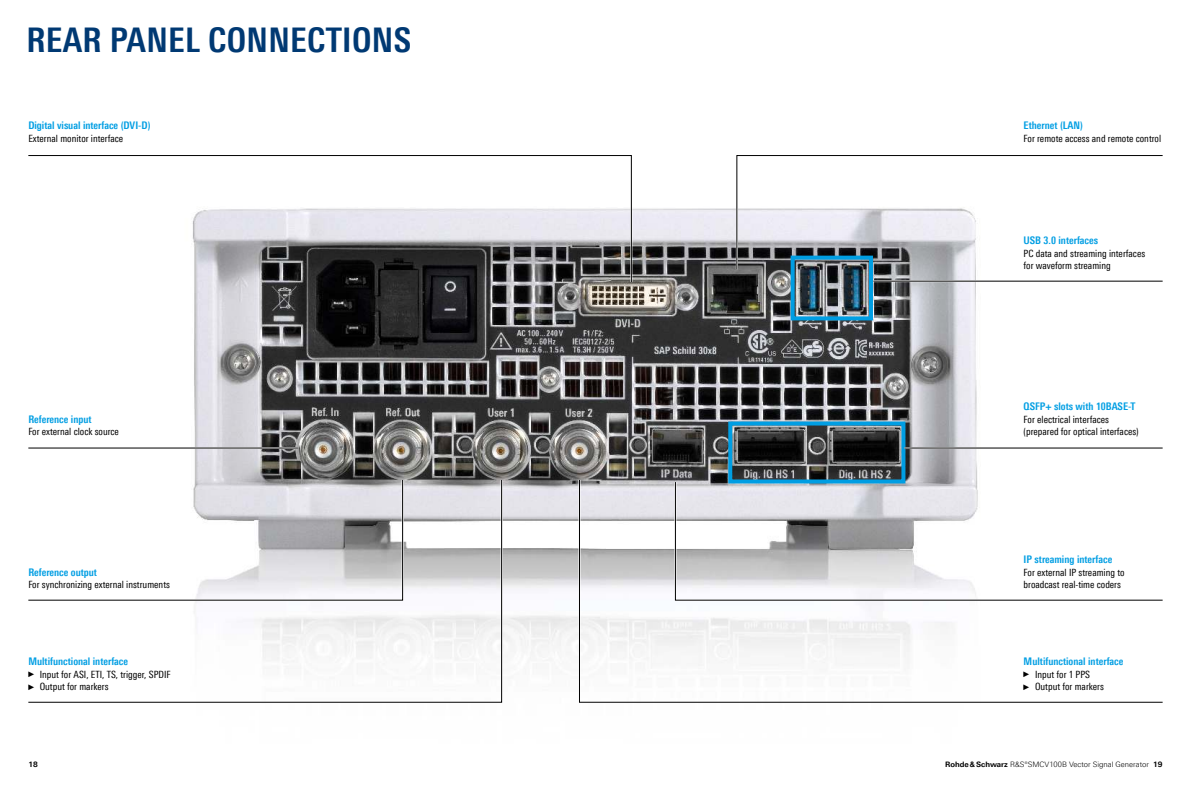
<style>
.page{position:relative;width:1191px;height:794px;background:#fff}
.page>*{position:absolute;margin:0;border:0;box-sizing:border-box;transform-origin:0 0}
.t1{font:700 34px "Linotype Univers 620 Cn";letter-spacing:.01em;color:#003973}
.t2{font:700 10.5px "Linotype Univers 620 Cn";color:#009ee3}
.t3{font:10px/12.8px "Linotype Univers 420 Cn";color:#000}
.t4{font:300 7.5px "Linotype Univers 330";color:#000}
.t5{font:700 7.5px "Linotype Univers 630";color:#000}
.s1{font-family:"Arial Narrow";font-size:8px}
.s2{font-family:"Linotype Univers 630";font-weight:700}
</style>
<div class="page">
<img style="left:194px;top:208px;width:783px;height:453px">
<svg style="left:736px;top:155px;width:427px;height:115px"></svg>
<svg style="left:28px;top:155px;width:604px;height:128px"></svg>
<svg style="left:578px;top:479px;width:585px;height:224px"></svg>
<hr style="left:28px;top:447px;width:271px;height:2px;background:#fff">
<hr style="left:28px;top:447px;width:271px;height:1px;background:#000">
<div style="left:790px;top:256px;width:83px;height:64px;border:4px solid #009ee3"></div>
<div style="left:728px;top:421px;width:177px;height:62px;border:4px solid #009ee3"></div>
<svg style="left:28px;top:479px;width:474px;height:224px"></svg>
<hr style="left:873px;top:280px;width:289px;height:2px;background:#fff">
<hr style="left:873px;top:281px;width:289px;height:1px;background:#000">
<hr style="left:904px;top:447px;width:258px;height:2px;background:#fff">
<hr style="left:904px;top:447px;width:258px;height:1px;background:#000">
<h1 class="t1" style="left:26px;top:27px;width:386px">REAR PANEL CONNECTIONS</h1>
<p class="t2" style="left:28px;top:121px;width:124px">Digital visual interface (DVI-D)</p>
<p class="t3" style="left:28px;top:133px;width:96px">External monitor interface</p>
<p class="t2" style="left:28px;top:415px;width:65px">Reference input</p>
<p class="t3" style="left:28px;top:426px;width:92px">For external clock source</p>
<p class="t2" style="left:28px;top:568px;width:70px">Reference output</p>
<p class="t3" style="left:28px;top:579px;width:143px">For synchronizing external instruments</p>
<p class="t2" style="left:28px;top:657px;width:101px">Multifunctional interface</p>
<p class="t3" style="left:28px;top:668px;width:144px"><span class="s1">►</span> Input for ASI, ETI, TS, trigger, SPDIF <span class="s1">►</span> Output for markers</p>
<p class="t2" style="left:1023px;top:121px;width:61px">Ethernet (LAN)</p>
<p class="t3" style="left:1023px;top:133px;width:139px">For remote access and remote control</p>
<p class="t2" style="left:1023px;top:236px;width:76px">USB 3.0 interfaces</p>
<p class="t3" style="left:1023px;top:247px;width:123px">PC data and streaming interfaces for waveform streaming</p>
<p class="t2" style="left:1023px;top:402px;width:113px">QSFP+ slots with 10BASE-T</p>
<p class="t3" style="left:1023px;top:413px;width:117px">For electrical interfaces (prepared for optical interfaces)</p>
<p class="t2" style="left:1023px;top:555px;width:90px">IP streaming interface</p>
<p class="t3" style="left:1023px;top:566px;width:102px">For external IP streaming to broadcast real-time coders</p>
<p class="t2" style="left:1023px;top:657px;width:101px">Multifunctional interface</p>
<p class="t3" style="left:1023px;top:668px;width:82px"><span class="s1">►</span> Input for 1 PPS<br><span class="s1">►</span> Output for markers</p>
<p class="t5" style="left:28px;top:760px;width:11px">18</p>
<p class="t4" style="left:945px;top:761px;width:219px"><span class="s2">Rohde &amp; Schwarz</span> R&amp;S®SMCV100B Vector Signal Generator <span class="s2">19</span></p>
</div>
